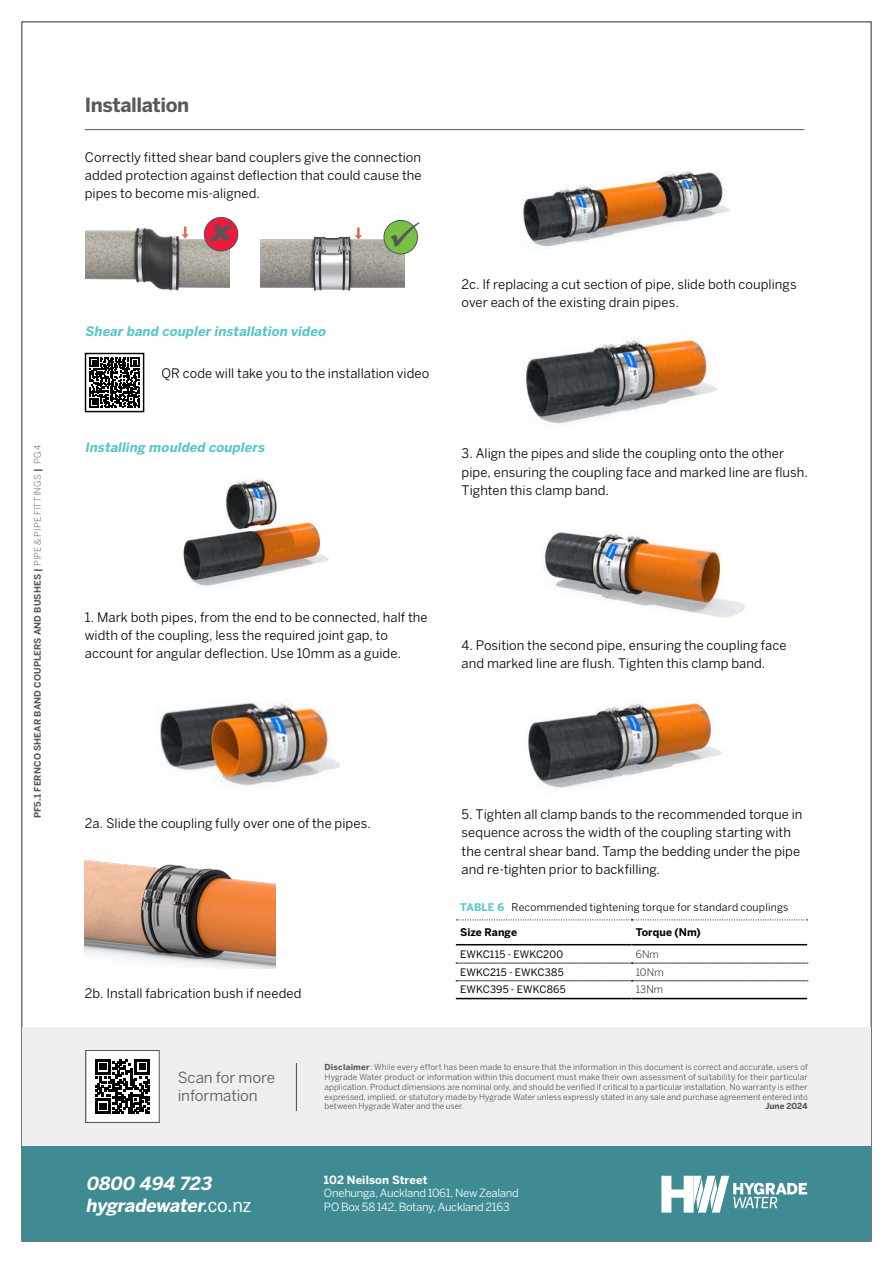
<style>
.page{position:relative;width:893px;height:1263px;background:#fff}
.page>*{position:absolute;margin:0;border:0;box-sizing:border-box;transform-origin:0 0}
.t1{font:700 19.5px "Benton Sans";letter-spacing:-.02em;color:#58595b}
.t2{font:italic 700 18px/22.5px "Benton Sans";color:#fff}
.t3{font:15.15px/18.3px "Benton Sans";letter-spacing:-.005em;color:#52575a}
.t4{font:13.05px/18.1px "Benton Sans";letter-spacing:.005em;color:#000}
.t5{font:italic 700 13.05px "Benton Sans";color:#58c5c7}
.t6{font:11.25px/13.5px "Benton Sans";letter-spacing:-.025em;color:#fff}
.t7{font:700 11.25px "Benton Sans";letter-spacing:.01em;color:#fff}
.t8{font:10.5px "Benton Sans";letter-spacing:.02em;color:#000}
.t9{font:700 10.5px "Benton Sans";color:#000}
.t10{font:10.2px "Benton Sans";letter-spacing:.015em;color:#000}
.t11{font:300 10.2px "Benton Sans";letter-spacing:.01em;color:#000}
.t12{font:700 9px "Benton Sans";letter-spacing:.01em;color:#52575a}
.t13{font:8.25px/9.8px "Benton Sans";color:#52575a;text-align:justify}
.t14{font:700 8.25px "Benton Sans";color:#52575a}
.s1{font-weight:300}
.s2{font-weight:700;color:#58c5c7}
.s3{font-family:"ITC Franklin Gothic Std";font-weight:400;font-style:normal;font-size:19.65px}
.s4{font-weight:700}
</style>
<div class="page">
<img style="left:260px;top:224px;width:144px;height:67px">
<hr style="left:85px;top:129px;width:719px;height:1px;background:#58595b">
<svg style="left:89px;top:357px;width:51px;height:51px"></svg>
<div style="left:85px;top:353px;width:59px;height:59px;border:1px solid #000"></div>
<img style="left:183px;top:479px;width:146px;height:107px">
<img style="left:160px;top:702px;width:181px;height:85px">
<img style="left:85px;top:860px;width:190px;height:108px">
<img style="left:522px;top:171px;width:208px;height:78px">
<img style="left:526px;top:337px;width:191px;height:87px">
<img style="left:544px;top:532px;width:201px;height:85px">
<img style="left:526px;top:700px;width:196px;height:88px">
<hr style="left:456px;top:944px;width:175px;height:1px;background:#000">
<hr style="left:631px;top:944px;width:176px;height:1px;background:#000">
<svg style="left:456px;top:963px;width:352px;height:1px"></svg>
<svg style="left:456px;top:980px;width:352px;height:1px"></svg>
<hr style="left:456px;top:998px;width:175px;height:1px;background:#000">
<hr style="left:631px;top:998px;width:176px;height:1px;background:#000">
<svg style="left:456px;top:919px;width:352px;height:1px"></svg>
<img style="left:85px;top:220px;width:144px;height:71px">
<div style="left:384px;top:220px;width:33px;height:34px;background:#77c043;border-radius:50%"></div>
<div style="left:383px;top:220px;width:35px;height:34px;border:1px solid #52575a;border-radius:50%"></div>
<svg style="left:204px;top:217px;width:34px;height:34px"></svg>
<div style="left:204px;top:217px;width:34px;height:34px;border:1px solid #52575a;border-radius:50%"></div>
<div style="left:22px;top:1027px;width:849px;height:120px;background:#efeff0"></div>
<hr style="left:296px;top:1063px;width:1px;height:48px;background:#52575a">
<div style="left:22px;top:1147px;width:849px;height:94px;background:#3e8b94"></div>
<svg style="left:661px;top:1176px;width:146px;height:36px"></svg>
<div style="left:86px;top:1050px;width:73px;height:72px;background:#fff"></div>
<svg style="left:95px;top:1059px;width:55px;height:55px"></svg>
<svg style="left:209px;top:223px;width:24px;height:19px"></svg>
<svg style="left:389px;top:222px;width:29px;height:25px"></svg>
<p class="t12" style="left:32px;top:818px;width:375px;rotate:-90deg">PF5.1 Fernco Shear Band Couplers and Bushes | <span class="s1">PIPE &amp; PIPE FITTINGS</span> | <span class="s1">PG 4</span></p>
<h1 class="t1" style="left:85px;top:94px;width:106px">Installation</h1>
<p class="t4" style="left:85px;top:148px;width:338px;text-align:justify">Correctly fitted shear band couplers give the connection added protection against deflection that could cause the pipes to become mis-aligned.</p>
<p class="t5" style="left:85px;top:323px;width:245px">Shear band coupler installation video</p>
<p class="t4" style="left:161px;top:364px;width:270px">QR code will take you to the installation video</p>
<p class="t5" style="left:85px;top:440px;width:184px">Installing moulded couplers</p>
<p class="t4" style="left:462px;top:275px;width:337px">2c. If replacing a cut section of pipe, slide both couplings over each of the existing drain pipes.</p>
<p class="t4" style="left:462px;top:444px;width:348px">3. Align the pipes and slide the coupling onto the other pipe, ensuring the coupling face and marked line are flush.<br>Tighten this clamp band.</p>
<p class="t4" style="left:85px;top:608px;width:344px">1. Mark both pipes, from the end to be connected, half the width of the coupling, less the required joint gap, to account for angular deflection. Use 10mm as a guide.</p>
<p class="t4" style="left:462px;top:636px;width:326px">4. Position the second pipe, ensuring the coupling face and marked line are flush. Tighten this clamp band.</p>
<p class="t4" style="left:85px;top:814px;width:288px">2a. Slide the coupling fully over one of the pipes.</p>
<p class="t4" style="left:85px;top:984px;width:218px">2b. Install fabrication bush if needed</p>
<p class="t4" style="left:462px;top:805px;width:342px">5. Tighten all clamp bands to the recommended torque in sequence across the width of the coupling starting with the central shear band. Tamp the bedding under the pipe and re-tighten prior to backfilling.</p>
<p class="t8" style="left:460px;top:901px;width:330px"><span class="s2">Table 6</span> Recommended tightening torque for standard couplings</p>
<p class="t9" style="left:460px;top:926px;width:59px">Size Range</p>
<p class="t9" style="left:636px;top:926px;width:66px">Torque (Nm)</p>
<p class="t10" style="left:460px;top:948px;width:104px">EWKC115 - EWKC200</p>
<p class="t11" style="left:636px;top:948px;width:25px">6Nm</p>
<p class="t10" style="left:460px;top:966px;width:105px">EWKC215 - EWKC385</p>
<p class="t11" style="left:636px;top:966px;width:29px">10Nm</p>
<p class="t10" style="left:460px;top:984px;width:107px">EWKC395 - EWKC865</p>
<p class="t11" style="left:636px;top:984px;width:29px">13Nm</p>
<p class="t3" style="left:178px;top:1068px;width:99px">Scan for more information</p>
<h2 class="t2" style="left:86px;top:1172px;width:167px">0800 494 723 hygradewater<span class="s3">. c o . n z</span></h2>
<p class="t13" style="left:325px;top:1062px;width:485px"><span class="s4">Disclaimer</span>: While every effort has been made to ensure that the information in this document is correct and accurate, users of Hygrade Water product or information within this document must make their own assessment of suitability for their particular application. Product dimensions are nominal only, and should be verified if critical to a particular installation. No warranty is either expressed, implied, or statutory made by Hygrade Water unless expressly stated in any sale and purchase agreement entered into between Hygrade Water and the user.</p>
<p class="t14" style="left:765px;top:1101px;width:44px">June 2024</p>
<p class="t7" style="left:324px;top:1173px;width:105px">102 Neilson Street</p>
<p class="t6" style="left:324px;top:1186px;width:196px">Onehunga, Auckland 1061, New Zealand<br>PO Box 58 142, Botany, Auckland 2163</p>
</div>
